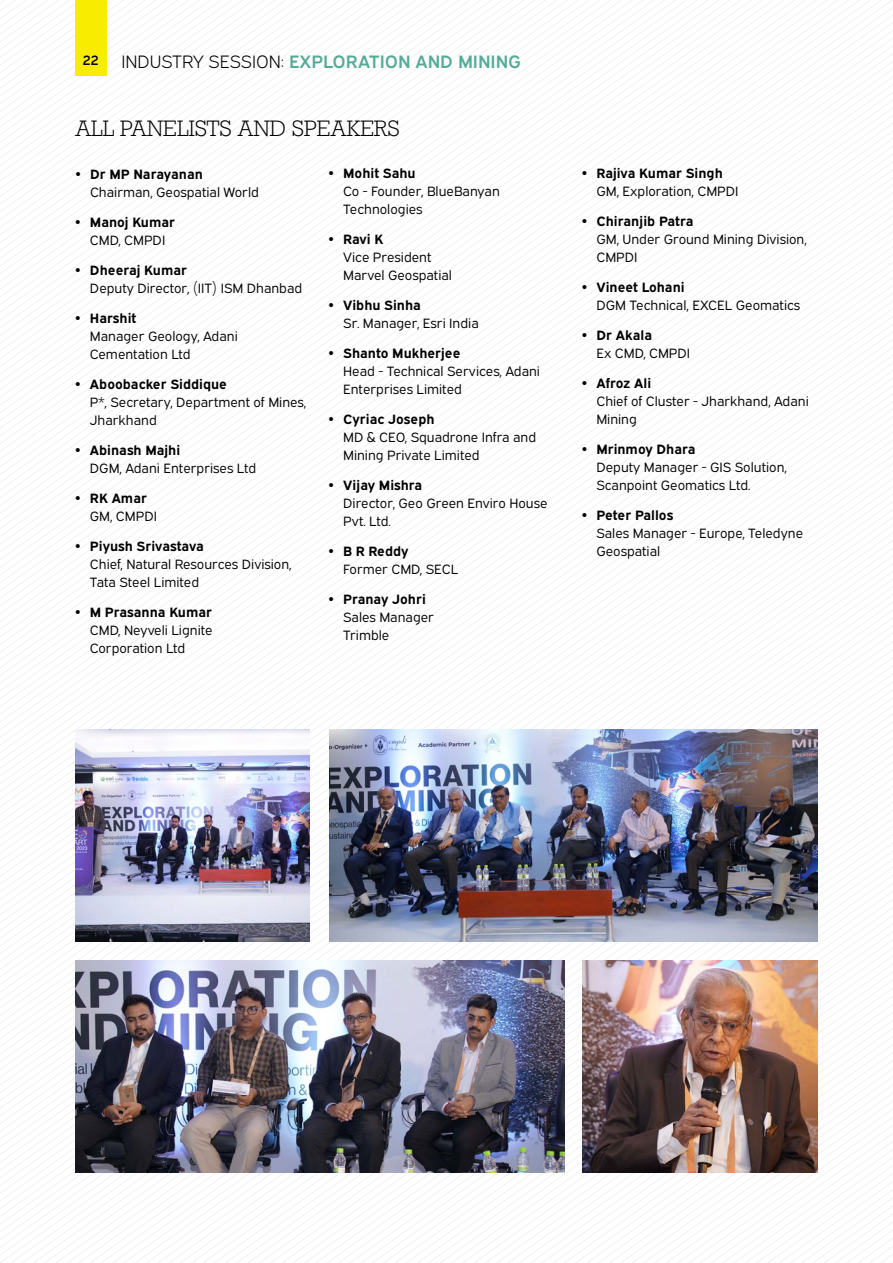
<style>
.page{position:relative;width:893px;height:1263px;background:#fff}
.page>*{position:absolute;margin:0;border:0;box-sizing:border-box;transform-origin:0 0}
.t1{font:300 21px "Rockwell Nova";color:#000}
.t2{font:18px "Expressway Sb";color:#56ab98}
.t3{font:13.5px/18px "Expressway Bk";color:#000}
.t4{font:700 13.5px "Expressway Rg";color:#000}
.t5{font:13.5px "Expressway Sb";color:#000}
.s1{font-family:"Expressway Lt";color:#000}
</style>
<div class="page">
<svg style="left:0;top:1165px;width:893px;height:8px"></svg>
<svg style="left:0;top:1173px;width:893px;height:8px"></svg>
<svg style="left:0;top:1181px;width:892px;height:8px"></svg>
<svg style="left:1px;top:1189px;width:891px;height:8px"></svg>
<svg style="left:0;top:1197px;width:892px;height:8px"></svg>
<svg style="left:0;top:1205px;width:893px;height:8px"></svg>
<svg style="left:0;top:1213px;width:893px;height:50px"></svg>
<img style="left:75px;top:729px;width:235px;height:213px">
<img style="left:329px;top:729px;width:488px;height:213px">
<img style="left:582px;top:960px;width:235px;height:212px">
<img style="left:75px;top:960px;width:489px;height:212px">
<div style="left:75px;top:0;width:31px;height:76px;background:#f8ec00"></div>
<p class="t5" style="left:83px;top:49px;width:17px">22</p>
<h2 class="t2" style="left:122px;top:47px;width:401px"><span class="s1">INDUSTRY SESSION:</span> EXPLORATION AND MINING</h2>
<h1 class="t1" style="left:75px;top:115px;width:326px">ALL PANELISTS AND SPEAKERS</h1>
<p class="t4" style="left:90px;top:163px;width:114px">Dr MP Narayanan</p>
<p class="t3" style="left:90px;top:181px;width:170px">Chairman, Geospatial World</p>
<p class="t4" style="left:90px;top:211px;width:87px">Manoj Kumar</p>
<p class="t3" style="left:90px;top:229px;width:77px">CMD, CMPDI</p>
<p class="t4" style="left:90px;top:259px;width:99px">Dheeraj Kumar</p>
<p class="t3" style="left:90px;top:277px;width:214px">Deputy Director, (IIT) ISM Dhanbad</p>
<p class="t4" style="left:90px;top:307px;width:48px">Harshit</p>
<p class="t3" style="left:90px;top:325px;width:149px">Manager Geology, Adani<br>Cementation Ltd</p>
<p class="t4" style="left:90px;top:373px;width:139px">Aboobacker Siddique</p>
<p class="t3" style="left:90px;top:391px;width:218px">P*, Secretary, Department of Mines,<br>Jharkhand</p>
<p class="t4" style="left:90px;top:439px;width:92px">Abinash Majhi</p>
<p class="t3" style="left:90px;top:457px;width:168px">DGM, Adani Enterprises Ltd</p>
<p class="t4" style="left:90px;top:487px;width:59px">RK Amar</p>
<p class="t3" style="left:90px;top:505px;width:69px">GM, CMPDI</p>
<p class="t4" style="left:90px;top:535px;width:116px">Piyush Srivastava</p>
<p class="t3" style="left:90px;top:553px;width:203px">Chief, Natural Resources Division,<br>Tata Steel Limited</p>
<p class="t4" style="left:90px;top:601px;width:124px">M Prasanna Kumar</p>
<p class="t3" style="left:90px;top:619px;width:124px">CMD, Neyveli Lignite<br>Corporation Ltd</p>
<p class="t4" style="left:343px;top:163px;width:74px">Mohit Sahu</p>
<p class="t3" style="left:343px;top:181px;width:158px">Co - Founder, BlueBanyan<br>Technologies</p>
<p class="t4" style="left:343px;top:229px;width:42px">Ravi K</p>
<p class="t3" style="left:343px;top:247px;width:110px">Vice President<br>Marvel Geospatial</p>
<p class="t4" style="left:343px;top:295px;width:79px">Vibhu Sinha</p>
<p class="t3" style="left:343px;top:313px;width:137px">Sr. Manager, Esri India</p>
<p class="t4" style="left:343px;top:343px;width:119px">Shanto Mukherjee</p>
<p class="t3" style="left:343px;top:361px;width:198px">Head - Technical Services, Adani<br>Enterprises Limited</p>
<p class="t4" style="left:343px;top:409px;width:93px">Cyriac Joseph</p>
<p class="t3" style="left:343px;top:427px;width:195px">MD &amp; CEO, Squadrone Infra and<br>Mining Private Limited</p>
<p class="t4" style="left:343px;top:475px;width:81px">Vijay Mishra</p>
<p class="t3" style="left:343px;top:493px;width:206px">Director, Geo Green Enviro House<br>Pvt. Ltd.</p>
<p class="t4" style="left:343px;top:541px;width:67px">B R Reddy</p>
<p class="t3" style="left:343px;top:559px;width:117px">Former CMD, SECL</p>
<p class="t4" style="left:343px;top:589px;width:84px">Pranay Johri</p>
<p class="t3" style="left:343px;top:607px;width:92px">Sales Manager<br>Trimble</p>
<p class="t4" style="left:596px;top:163px;width:128px">Rajiva Kumar Singh</p>
<p class="t3" style="left:596px;top:181px;width:144px">GM, Exploration, CMPDI</p>
<p class="t4" style="left:596px;top:211px;width:98px">Chiranjib Patra</p>
<p class="t3" style="left:596px;top:229px;width:212px">GM, Under Ground Mining Division,<br>CMPDI</p>
<p class="t4" style="left:596px;top:277px;width:90px">Vineet Lohani</p>
<p class="t3" style="left:596px;top:295px;width:205px">DGM Technical, EXCEL Geomatics</p>
<p class="t4" style="left:596px;top:325px;width:57px">Dr Akala</p>
<p class="t3" style="left:596px;top:343px;width:95px">Ex CMD, CMPDI</p>
<p class="t4" style="left:596px;top:373px;width:56px">Afroz Ali</p>
<p class="t3" style="left:596px;top:391px;width:214px">Chief of Cluster - Jharkhand, Adani<br>Mining</p>
<p class="t4" style="left:596px;top:439px;width:101px">Mrinmoy Dhara</p>
<p class="t3" style="left:596px;top:457px;width:192px">Deputy Manager - GIS Solution,<br>Scanpoint Geomatics Ltd.</p>
<p class="t4" style="left:596px;top:505px;width:78px">Peter Pallos</p>
<p class="t3" style="left:596px;top:523px;width:208px">Sales Manager - Europe, Teledyne<br>Geospatial</p>
</div>
